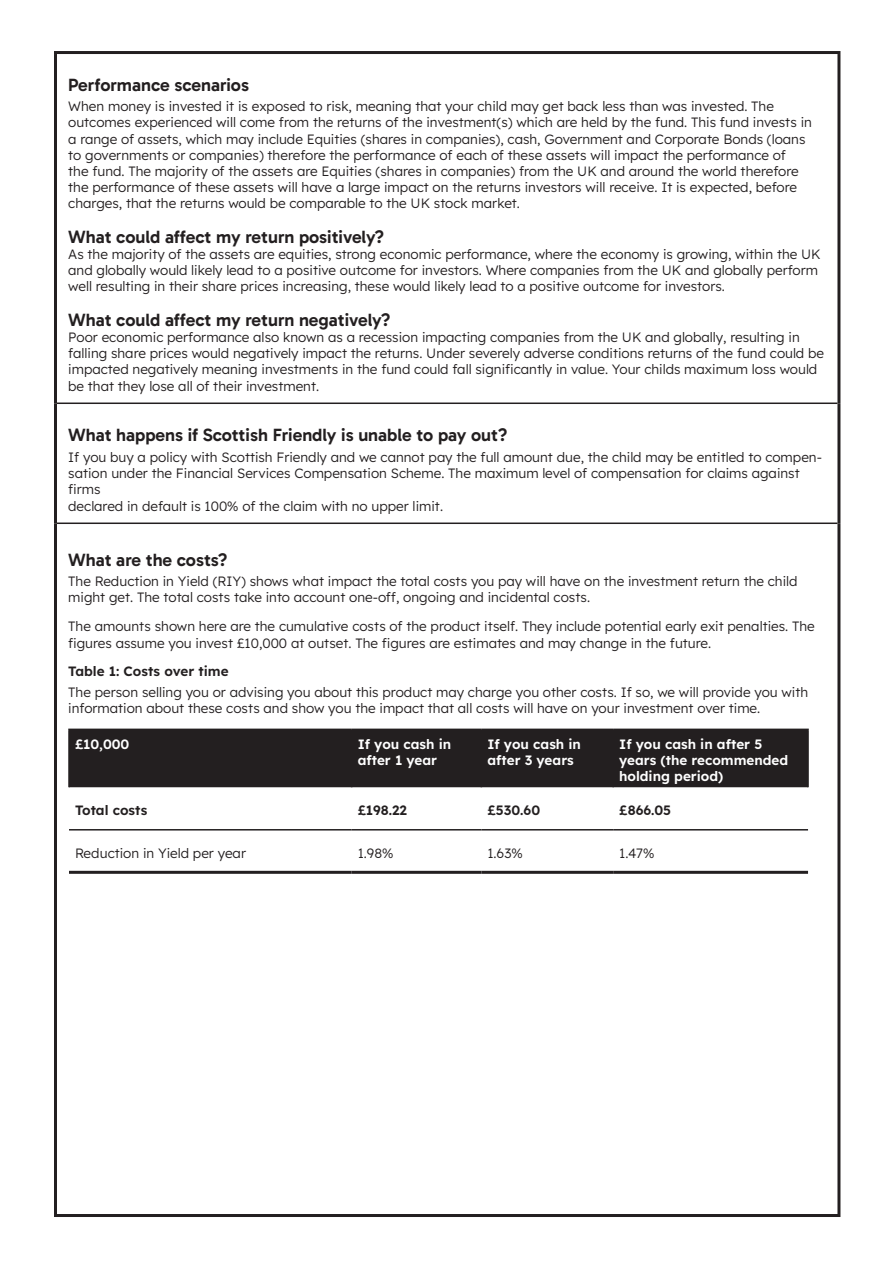
<style>
.page{position:relative;width:893px;height:1263px;background:#fff}
.page>*{position:absolute;margin:0;border:0;box-sizing:border-box;transform-origin:0 0}
.t1{font:600 18px "Gabarito";letter-spacing:-.005em;color:#231f20}
.t2{font:300 13.5px/16.2px "Lexend";color:#231f20}
.t3{font:600 13.5px/16.2px "Lexend";color:#fff}
.t4{font:600 13.5px "Lexend";color:#231f20}
</style>
<div class="page">
<hr style="left:54px;top:51px;width:786px;height:3px;background:#231f20">
<hr style="left:54px;top:54px;width:3px;height:349px;background:#231f20">
<hr style="left:837px;top:54px;width:3px;height:349px;background:#231f20">
<hr style="left:54px;top:403px;width:3px;height:120px;background:#231f20">
<hr style="left:837px;top:403px;width:3px;height:120px;background:#231f20">
<hr style="left:54px;top:523px;width:3px;height:691px;background:#231f20">
<hr style="left:837px;top:523px;width:3px;height:691px;background:#231f20">
<hr style="left:54px;top:1214px;width:786px;height:3px;background:#231f20">
<hr style="left:57px;top:402px;width:780px;height:2px;background:#231f20">
<hr style="left:57px;top:522px;width:780px;height:2px;background:#231f20">
<div style="left:70px;top:730px;width:737px;height:57px;background:#231f20"></div>
<hr style="left:68px;top:729px;width:284px;height:1px;background:#231f20">
<hr style="left:68px;top:730px;width:2px;height:57px;background:#231f20">
<hr style="left:352px;top:729px;width:129px;height:1px;background:#231f20">
<hr style="left:351px;top:730px;width:1px;height:57px;background:#231f20">
<hr style="left:481px;top:729px;width:132px;height:1px;background:#231f20">
<hr style="left:481px;top:730px;width:1px;height:57px;background:#231f20">
<hr style="left:613px;top:729px;width:196px;height:1px;background:#231f20">
<hr style="left:612px;top:730px;width:2px;height:57px;background:#231f20">
<hr style="left:807px;top:730px;width:2px;height:57px;background:#231f20">
<hr style="left:69px;top:829px;width:283px;height:1px;background:#231f20">
<hr style="left:352px;top:829px;width:129px;height:1px;background:#231f20">
<hr style="left:481px;top:829px;width:132px;height:1px;background:#231f20">
<hr style="left:613px;top:829px;width:195px;height:1px;background:#231f20">
<hr style="left:69px;top:871px;width:283px;height:3px;background:#231f20">
<hr style="left:352px;top:871px;width:129px;height:3px;background:#231f20">
<hr style="left:481px;top:871px;width:132px;height:3px;background:#231f20">
<hr style="left:613px;top:871px;width:195px;height:3px;background:#231f20">
<h1 class="t1" style="left:68px;top:73px;width:182px">Performance scenarios</h1>
<p class="t2" style="left:68px;top:97px;width:745px">When money is invested it is exposed to risk, meaning that your child may get back less than was invested. The outcomes experienced will come from the returns of the investment(s) which are held by the fund. This fund invests in a range of assets, which may include Equities (shares in companies), cash, Government and Corporate Bonds (loans to governments or companies) therefore the performance of each of these assets will impact the performance of<br>the fund. The majority of the assets are Equities (shares in companies) from the UK and around the world therefore the performance of these assets will have a large impact on the returns investors will receive. It is expected, before charges, that the returns would be comparable to the UK stock market.</p>
<h1 class="t1" style="left:68px;top:225px;width:318px">What could affect my return positively?</h1>
<p class="t2" style="left:68px;top:245px;width:754px">As the majority of the assets are equities, strong economic performance, where the economy is growing, within the UK and globally would likely lead to a positive outcome for investors. Where companies from the UK and globally perform well resulting in their share prices increasing, these would likely lead to a positive outcome for investors.</p>
<h1 class="t1" style="left:68px;top:308px;width:324px">What could affect my return negatively?</h1>
<p class="t2" style="left:68px;top:328px;width:757px">Poor economic performance also known as a recession impacting companies from the UK and globally, resulting in falling share prices would negatively impact the returns. Under severely adverse conditions returns of the fund could be impacted negatively meaning investments in the fund could fall significantly in value. Your childs maximum loss would be that they lose all of their investment.</p>
<h1 class="t1" style="left:68px;top:424px;width:441px">What happens if Scottish Friendly is unable to pay out?</h1>
<p class="t2" style="left:68px;top:448px;width:755px">If you buy a policy with Scottish Friendly and we cannot pay the full amount due, the child may be entitled to compen&shy;sation under the Financial Services Compensation Scheme. The maximum level of compensation for claims against firms<br>declared in default is 100% of the claim with no upper limit.</p>
<h1 class="t1" style="left:68px;top:548px;width:161px">What are the costs?</h1>
<p class="t2" style="left:68px;top:572px;width:731px">The Reduction in Yield (RIY) shows what impact the total costs you pay will have on the investment return the child might get. The total costs take into account one-off, ongoing and incidental costs.</p>
<p class="t2" style="left:68px;top:618px;width:748px">The amounts shown here are the cumulative costs of the product itself. They include potential early exit penalties. The figures assume you invest £10,000 at outset. The figures are estimates and may change in the future.</p>
<p class="t4" style="left:68px;top:661px;width:162px">Table 1: Costs over time</p>
<p class="t2" style="left:68px;top:683px;width:741px">The person selling you or advising you about this product may charge you other costs. If so, we will provide you with information about these costs and show you the impact that all costs will have on your investment over time.</p>
<p class="t3" style="left:75px;top:735px;width:56px">£10,000</p>
<p class="t3" style="left:358px;top:735px;width:95px">If you cash in after 1 year</p>
<p class="t3" style="left:487px;top:735px;width:95px">If you cash in after 3 years</p>
<p class="t3" style="left:619px;top:735px;width:171px">If you cash in after 5 years (the recommended holding period)</p>
<p class="t4" style="left:75px;top:800px;width:74px">Total costs</p>
<p class="t4" style="left:358px;top:800px;width:51px">£198.22</p>
<p class="t4" style="left:487px;top:800px;width:54px">£530.60</p>
<p class="t4" style="left:619px;top:800px;width:54px">£866.05</p>
<p class="t2" style="left:75px;top:844px;width:173px">Reduction in Yield per year</p>
<p class="t2" style="left:358px;top:844px;width:37px">1.98%</p>
<p class="t2" style="left:487px;top:844px;width:37px">1.63%</p>
<p class="t2" style="left:619px;top:844px;width:37px">1.47%</p>
</div>
